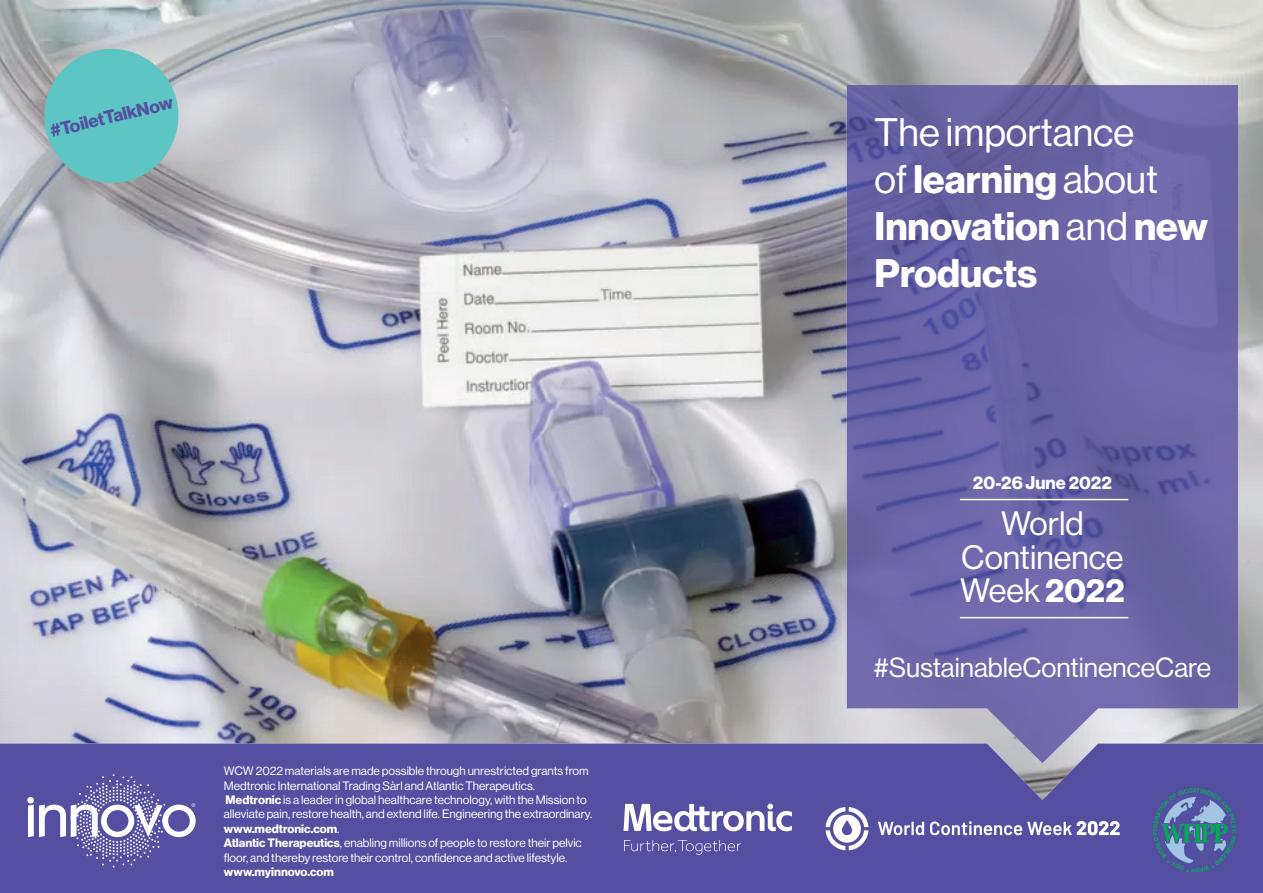
<style>
.page{position:relative;width:1263px;height:893px;background:#fff}
.page>*{position:absolute;margin:0;border:0;box-sizing:border-box;transform-origin:0 0}
.t1{font:39px/46.8px "N Haas Grotesk DS Pro 75 Bd";color:#fff}
.t2{font:39px "N Haas Grotesk DS Pro 55 Rg";color:#fff}
.t3{font:33px/33.6px "N Haas Grotesk DS Pro 55 Rg";color:#fff;text-align:center}
.t4{font:27px "N Haas Grotesk DS Pro 55 Rg";color:#fff}
.t5{font:18px "N Haas Grotesk DS Pro 75 Bd";color:#544fa1}
.t6{font:18px "N Haas Grotesk DS Pro 75 Bd";color:#fff}
.t7{font:12px/14.4px "N Haas Grotesk DS Pro 55 Rg";color:#fff}
.t8{font:12px "N Haas Grotesk DS Pro 75 Bd";color:#fff}
.s1{font-family:"N Haas Grotesk DS Pro 75 Bd"}
.s2{font-family:"N Haas Grotesk DS Pro 55 Rg"}
</style>
<div class="page">
<img style="left:0;top:0;width:1263px;height:743px">
<div style="left:0;top:743px;width:1263px;height:150px;background:#544fa1"></div>
<img style="left:847px;top:85px;width:391px;height:678px">
<img style="left:1152px;top:787px;width:85px;height:84px">
<img style="left:815px;top:802px;width:313px;height:54px">
<svg style="left:28px;top:774px;width:168px;height:94px"></svg>
<svg style="left:623px;top:804px;width:169px;height:28px"></svg>
<svg style="left:624px;top:840px;width:117px;height:15px"></svg>
<svg style="left:38px;top:42px;width:147px;height:148px"></svg>
<hr style="left:960px;top:499px;width:168px;height:1px;background:#fff">
<hr style="left:960px;top:617px;width:168px;height:1px;background:#fff">
<h3 class="t5" style="left:48px;top:120px;width:127px;rotate:-13deg">#ToiletTalkNow</h3>
<p class="t7" style="left:224px;top:764px;width:370px">WCW 2022 materials are made possible through unrestricted grants from Medtronic International Trading Sàrl and Atlantic Therapeutics.<br><span class="s1">Medtronic</span> is a leader in global healthcare technology, with the Mission to alleviate pain, restore health, and extend life. Engineering the extraordinary.</p>
<p class="t8" style="left:224px;top:821px;width:117px">www.medtronic.com<span class="s2">.</span></p>
<p class="t7" style="left:224px;top:836px;width:360px"><span class="s1">Atlantic Therapeutics</span>, enabling millions of people to restore their pelvic floor, and thereby restore their control, confidence and active lifestyle.</p>
<p class="t8" style="left:224px;top:865px;width:112px">www.myinnovo.com</p>
<h1 class="t2" style="left:875px;top:110px;width:261px">The importance</h1>
<h1 class="t1" style="left:875px;top:156px;width:335px"><span class="s2">of</span> learning <span class="s2">about<br></span>Innovation <span class="s2">and</span> new<br>Products</h1>
<h3 class="t6" style="left:973px;top:472px;width:141px">20-26 June 2022</h3>
<h2 class="t3" style="left:960px;top:507px;width:166px">World<br>Continence<br>Week <span class="s1">2022</span></h2>
<h3 class="t4" style="left:873px;top:652px;width:339px">#SustainableContinenceCare</h3>
</div>
